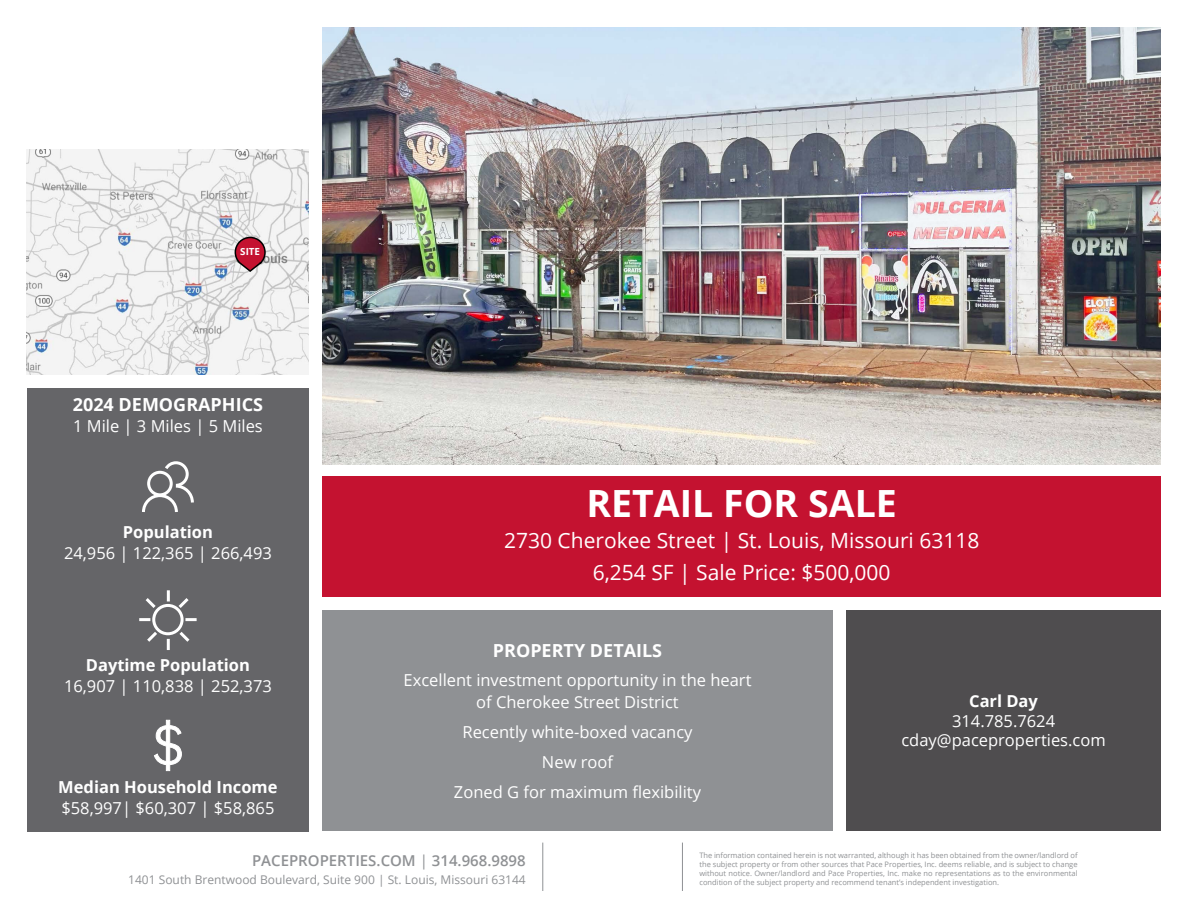
<style>
.page{position:relative;width:1188px;height:918px;background:#fff}
.page>*{position:absolute;margin:0;border:0;box-sizing:border-box;transform-origin:0 0}
.t1{font:700 37.5px "Open Sans";color:#fff}
.t2{font:21px/31.5px "Open Sans";color:#fff;text-align:center}
.t3{font:700 18px "Open Sans";color:#fff}
.t4{font:16.5px/30px "Open Sans";color:#fff;text-align:center}
.t5{font:700 16.5px "Open Sans";color:#fff}
.t6{font:600 15px "Open Sans";color:#8f9194}
.t7{font:12px "Open Sans";color:#8f9194}
.t8{font:700 9.75px "Open Sans";color:#fff}
.t9{font:7.5px/9px "Open Sans";color:#8f9194;text-align:justify}
.s1{font-weight:400}
</style>
<div class="page">
<img style="left:322px;top:27px;width:839px;height:437px">
<img style="left:27px;top:150px;width:282px;height:225px">
<div style="left:27px;top:388px;width:282px;height:443px;background:#656568"></div>
<svg style="left:142px;top:461px;width:52px;height:51px"></svg>
<svg style="left:154px;top:720px;width:28px;height:51px"></svg>
<div style="left:322px;top:476px;width:839px;height:121px;background:#c41230"></div>
<div style="left:322px;top:610px;width:511px;height:221px;background:#8f9194"></div>
<div style="left:846px;top:610px;width:315px;height:221px;background:#4f4d4f"></div>
<hr style="left:542px;top:843px;width:1px;height:48px;background:#8f9194">
<hr style="left:682px;top:843px;width:1px;height:48px;background:#8f9194">
<svg style="left:234px;top:236px;width:33px;height:37px"></svg>
<div style="left:152px;top:604px;width:32px;height:31px;border:3px solid #fff;border-radius:50%"></div>
<svg style="left:167px;top:639px;width:3px;height:11px"></svg>
<svg style="left:185px;top:618px;width:12px;height:3px"></svg>
<svg style="left:139px;top:618px;width:11px;height:3px"></svg>
<svg style="left:147px;top:629px;width:13px;height:13px"></svg>
<svg style="left:167px;top:590px;width:22px;height:21px"></svg>
<svg style="left:176px;top:629px;width:14px;height:13px"></svg>
<svg style="left:145px;top:598px;width:14px;height:13px"></svg>
<h3 class="t8" style="left:240px;top:244px;width:21px">SITE</h3>
<h3 class="t3" style="left:73px;top:392px;width:192px">2024 DEMOGRAPHICS</h3>
<h3 class="t4" style="left:73px;top:411px;width:191px">1 Mile | 3 Miles | 5 Miles</h3>
<h3 class="t5" style="left:123px;top:520px;width:92px">Population</h3>
<h3 class="t4" style="left:64px;top:538px;width:209px">24,956 | 122,365 | 266,493</h3>
<h3 class="t5" style="left:86px;top:653px;width:166px">Daytime Population</h3>
<h3 class="t4" style="left:64px;top:671px;width:209px">16,907 | 110,838 | 252,373</h3>
<h3 class="t5" style="left:58px;top:776px;width:221px">Median Household Income</h3>
<h3 class="t4" style="left:61px;top:793px;width:215px">$58,997| $60,307 | $58,865</h3>
<h1 class="t1" style="left:587px;top:477px;width:312px">RETAIL FOR SALE</h1>
<h2 class="t2" style="left:504px;top:524px;width:477px">2730 Cherokee Street | St. Louis, Missouri 63118<br>6,254 SF | Sale Price: $500,000</h2>
<h3 class="t3" style="left:493px;top:637px;width:171px">PROPERTY DETAILS</h3>
<h3 class="t4" style="left:404px;top:668px;width:349px;line-height:22.5px">Excellent investment opportunity in the heart of Cherokee Street District</h3>
<h3 class="t4" style="left:454px;top:717px;width:249px">Recently white-boxed vacancy<br>New roof<br>Zoned G for maximum flexibility</h3>
<h3 class="t5" style="left:969px;top:690px;width:70px">Carl Day</h3>
<h3 class="t4" style="left:901px;top:711px;width:206px;line-height:19.5px">314.785.7624 cday@paceproperties.com</h3>
<h3 class="t6" style="left:252px;top:850px;width:275px">PACEPROPERTIES.COM <span class="s1">|</span> 314.968.9898</h3>
<h3 class="t7" style="left:128px;top:871px;width:399px">1401 South Brentwood Boulevard, Suite 900 | St. Louis, Missouri 63144</h3>
<p class="t9" style="left:699px;top:851px;width:380px">The information contained herein is not warranted, although it has been obtained from the owner/landlord of the subject property or from other sources that Pace Properties, Inc. deems reliable, and is subject to change without notice. Owner/landlord and Pace Properties, Inc. make no representations as to the environmental condition of the subject property and recommend tenant’s independent investigation.</p>
</div>
